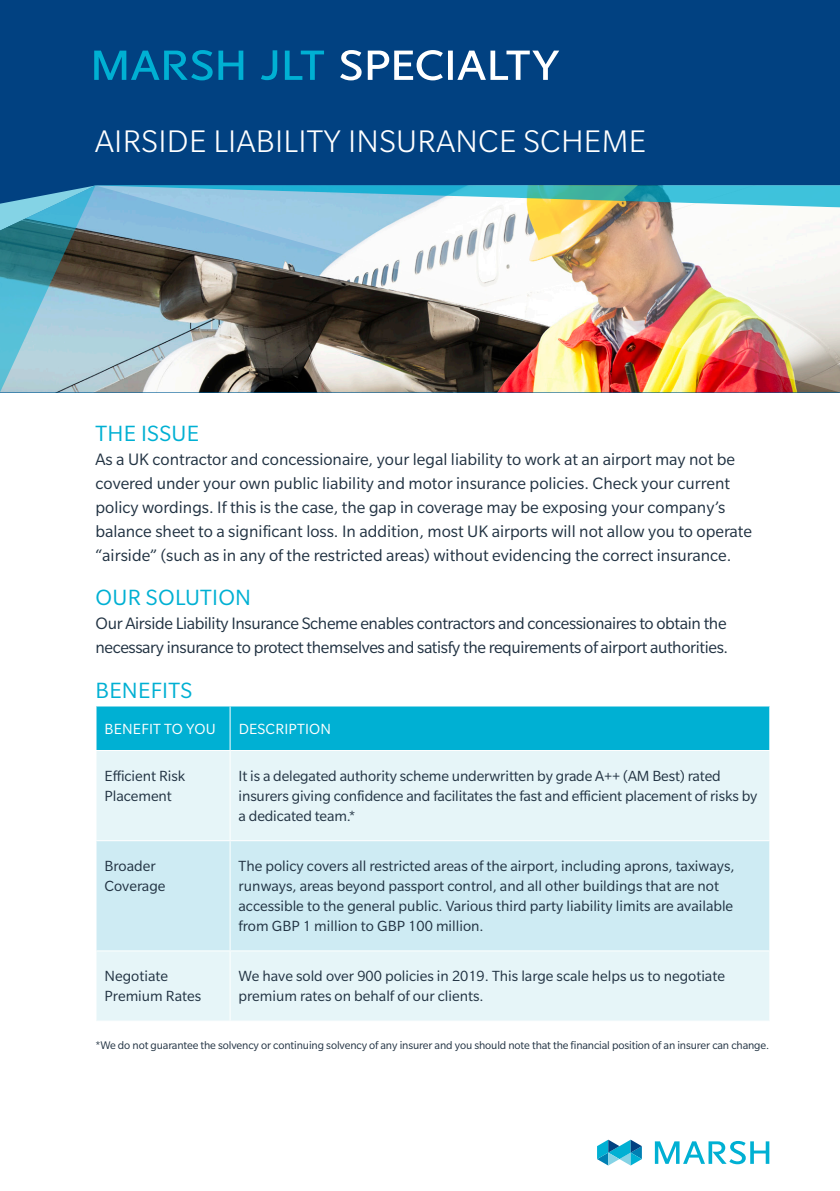
<style>
.page{position:relative;width:840px;height:1191px;background:#fff}
.page>*{position:absolute;margin:0;border:0;box-sizing:border-box;transform-origin:0 0}
.Page_Headline_22_20{font:300 34px "Slate Pro";letter-spacing:.01em;color:#fff}
.Body_Subhead_12_14{font:24px "Slate Pro";letter-spacing:.01em;color:#00b0d3}
.Body_Text_9_12{font:24px "Slate Pro";letter-spacing:.01em;color:#00b0d3}
.Body_Text_9_12-2{font:18px/24px "Slate Pro";color:#213242}
.Body_Text_9_12-3{font:18px/24px "Slate Pro";letter-spacing:-.02em;color:#213242}
.Table_Body_8_10{font:16px/20px "Slate Pro";color:#213242}
.Table_Header_9_12{font:16px "Slate Pro";letter-spacing:.01em;color:#fff}
.Body_Footnote_8_10{font:12px "Slate Pro";letter-spacing:-.01em;color:#213242}
</style>
<div class="page">
<div style="left:0;top:0;width:839px;height:392px;background:#014181"></div>
<svg style="left:0;top:185px;width:95px;height:207px"></svg>
<img style="left:95px;top:185px;width:744px;height:207px">
<svg style="left:261px;top:50px;width:16px;height:30px"></svg>
<svg style="left:285px;top:51px;width:39px;height:29px"></svg>
<svg style="left:340px;top:50px;width:21px;height:30px"></svg>
<svg style="left:367px;top:50px;width:192px;height:30px"></svg>
<svg style="left:94px;top:50px;width:118px;height:30px"></svg>
<svg style="left:218px;top:51px;width:25px;height:29px"></svg>
<svg style="left:597px;top:1139px;width:44px;height:26px"></svg>
<svg style="left:654px;top:1141px;width:114px;height:23px"></svg>
<div style="left:96px;top:706px;width:672px;height:44px;background:#00b0d3"></div>
<div style="left:96px;top:751px;width:672px;height:269px;background:#e6f5f8"></div>
<div style="left:96px;top:841px;width:672px;height:109px;background:#ceebf3"></div>
<hr style="left:229px;top:706px;width:1px;height:44px;background:#fff">
<hr style="left:229px;top:751px;width:1px;height:89px;background:#fff">
<hr style="left:95px;top:840px;width:135px;height:1px;background:#fff">
<hr style="left:230px;top:840px;width:539px;height:1px;background:#fff">
<hr style="left:229px;top:841px;width:1px;height:109px;background:#fff">
<hr style="left:95px;top:950px;width:135px;height:1px;background:#fff">
<hr style="left:230px;top:950px;width:539px;height:1px;background:#fff">
<hr style="left:229px;top:951px;width:1px;height:69px;background:#fff">
<p class="Page_Headline_22_20" style="left:95px;top:124px;width:552px">AIRSIDE LIABILITY INSURANCE SCHEME</p>
<p class="Body_Subhead_12_14" style="left:96px;top:421px;width:105px">THE ISSUE</p>
<p class="Body_Text_9_12-2" style="left:95px;top:447px;width:657px">As a UK contractor and concessionaire, your legal liability to work at an airport may not be covered under your own public liability and motor insurance policies. Check your current policy wordings. If this is the case, the gap in coverage may be exposing your company’s balance sheet to a significant loss. In addition, most UK airports will not allow you to operate “airside” (such as in any of the restricted areas) without evidencing the correct insurance.</p>
<p class="Body_Subhead_12_14" style="left:96px;top:585px;width:157px">OUR SOLUTION</p>
<p class="Body_Text_9_12-3" style="left:95px;top:611px;width:633px">Our Airside Liability Insurance Scheme enables contractors and concessionaires to obtain the necessary insurance to protect themselves and satisfy the requirements of airport authorities.</p>
<p class="Body_Text_9_12" style="left:96px;top:677px;width:98px">BENEFITS</p>
<p class="Table_Header_9_12" style="left:104px;top:720px;width:112px">BENEFIT TO YOU</p>
<p class="Table_Header_9_12" style="left:238px;top:720px;width:94px">DESCRIPTION</p>
<p class="Table_Body_8_10" style="left:104px;top:765px;width:82px">Efficient Risk<br>Placement</p>
<p class="Table_Body_8_10" style="left:238px;top:765px;width:520px">It is a delegated authority scheme underwritten by grade A++ (AM Best) rated insurers giving confidence and facilitates the fast and efficient placement of risks by a dedicated team.*</p>
<p class="Table_Body_8_10" style="left:104px;top:856px;width:62px">Broader<br>Coverage</p>
<p class="Table_Body_8_10" style="left:238px;top:856px;width:497px">The policy covers all restricted areas of the airport, including aprons, taxiways, runways, areas beyond passport control, and all other buildings that are not accessible to the general public. Various third party liability limits are available from GBP 1 million to GBP 100 million.</p>
<p class="Table_Body_8_10" style="left:104px;top:966px;width:98px">Negotiate<br>Premium Rates</p>
<p class="Table_Body_8_10" style="left:238px;top:966px;width:487px">We have sold over 900 policies in 2019. This large scale helps us to negotiate premium rates on behalf of our clients.</p>
<p class="Body_Footnote_8_10" style="left:95px;top:1038px;width:675px">*We do not guarantee the solvency or continuing solvency of any insurer and you should note that the financial position of an insurer can change.</p>
</div>
